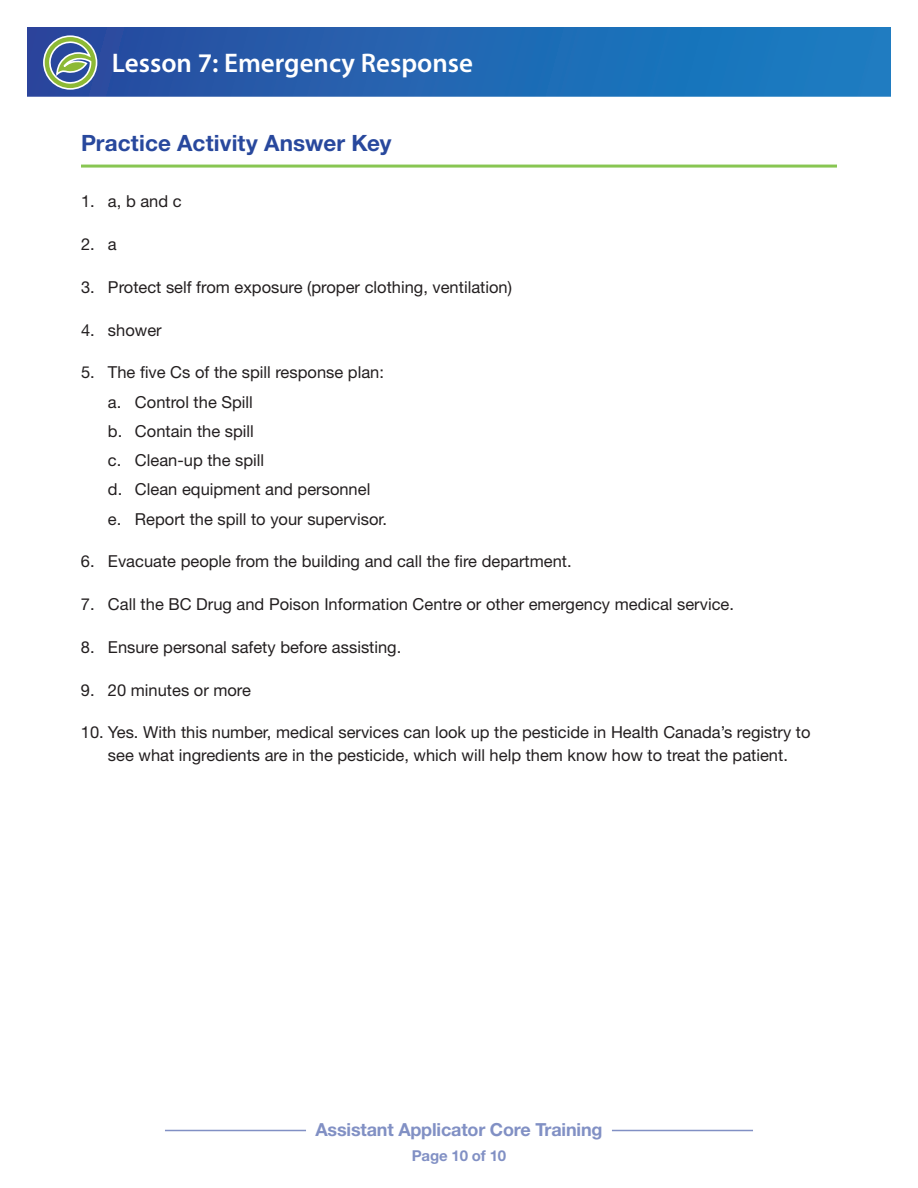
<style>
.page{position:relative;width:918px;height:1188px;background:#fff}
.page>*{position:absolute;margin:0;border:0;box-sizing:border-box;transform-origin:0 0}
.t1{font:600 27px "Myriad Pro";color:#fff}
.t2{font:700 22.5px "Helvetica Neue LT Std";letter-spacing:.005em;color:#28489d}
.t3{font:700 18px "Helvetica Neue LT Std";letter-spacing:-.01em;color:#8190c4}
.t4{font:16.5px/29.2px "Helvetica Neue LT Std";color:#231f20}
.t5{font:700 15px "Helvetica Neue LT Std";letter-spacing:-.01em;color:#8190c4}
</style>
<div class="page">
<hr style="left:165px;top:1130px;width:141px;height:1px;background:#8190c4">
<hr style="left:612px;top:1130px;width:141px;height:1px;background:#8190c4">
<svg style="left:27px;top:27px;width:864px;height:70px;background:#2167b2"></svg>
<svg style="left:42px;top:35px;width:56px;height:56px;background:#749093"></svg>
<hr style="left:81px;top:165px;width:756px;height:3px;background:#88c652">
<h1 class="t1" style="left:112px;top:45px;width:363px">Lesson 7: Emergency Response</h1>
<h2 class="t2" style="left:81px;top:129px;width:312px">Practice Activity Answer Key</h2>
<p class="t4" style="left:81px;top:187px;width:102px">1. a, b and c</p>
<p class="t4" style="left:81px;top:229px;width:37px">2. a</p>
<p class="t4" style="left:81px;top:272px;width:432px">3. Protect self from exposure (proper clothing, ventilation)</p>
<p class="t4" style="left:81px;top:315px;width:82px">4. shower</p>
<p class="t4" style="left:108px;top:358px;width:281px;text-indent:-27px">5. The five Cs of the spill response plan: a. Control the Spill<br>b. Contain the spill<br>c. Clean-up the spill<br>d. Clean equipment and personnel e. Report the spill to your supervisor.</p>
<p class="t4" style="left:81px;top:547px;width:492px">6. Evacuate people from the building and call the fire department.</p>
<p class="t4" style="left:81px;top:589px;width:655px">7. Call the BC Drug and Poison Information Centre or other emergency medical service.</p>
<p class="t4" style="left:81px;top:632px;width:322px">8. Ensure personal safety before assisting.</p>
<p class="t4" style="left:81px;top:675px;width:172px">9. 20 minutes or more</p>
<p class="t4" style="left:81px;top:721px;width:731px;line-height:22.5px;text-align:center">10. Yes. With this number, medical services can look up the pesticide in Health Canada’s registry to see what ingredients are in the pesticide, which will help them know how to treat the patient.</p>
<p class="t3" style="left:316px;top:1118px;width:288px">Assistant Applicator Core Training</p>
<p class="t5" style="left:412px;top:1146px;width:96px">Page 10 of 10</p>
</div>
